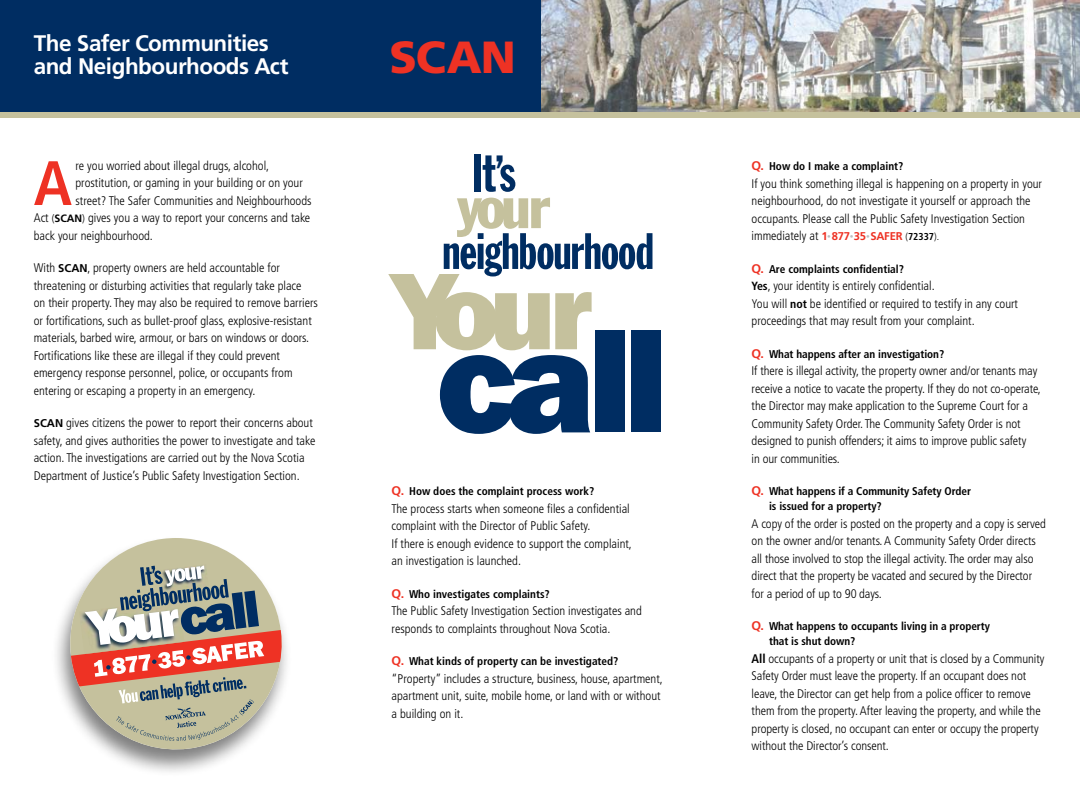
<style>
.page{position:relative;width:1080px;height:810px;background:#fff}
.page>*{position:absolute;margin:0;border:0;box-sizing:border-box;transform-origin:0 0}
.t1{font:800 148.5px "Franklin Gothic";color:#002d62}
.t2{font:800 109.62px "Franklin Gothic";color:#c5c19d}
.t3{font:700 condensed 62.62px "Frutiger";color:#ee3224}
.t4{font:condensed 59.38px "Franklin Gothic";color:#c5c19d}
.t5{font:52.5px "Franklin Gothic Extra Cond";color:#002d62}
.t6{font:50.25px "Franklin Gothic Extra Cond";letter-spacing:-.015em;color:#002d62}
.t7{font:900 45px "Frutiger";color:#ee3224}
.t8{font:700 22.5px/22.5px "Frutiger";letter-spacing:-.02em;color:#fff}
.t9{font:300 condensed 12.5px/17.5px "Frutiger";color:#000}
.t10{font:700 condensed 11.25px/15px "Frutiger";letter-spacing:-.005em;color:#000}
.s1{font-size:10.62px}
.s2{font-weight:700;font-stretch:normal;font-size:10.62px}
.s3{font-weight:700;font-stretch:normal;font-size:11.25px}
.s4{font-size:45.75px}
.s5{font-stretch:normal;font-size:12.5px;color:#ee3224}
.s6{font-weight:700;font-stretch:normal;font-size:11.25px;color:#ee3224}
.s7{font-weight:700;font-stretch:normal;font-size:7.5px;color:#bcbdc0}
.s8{font-size:10px}
.s9{font-weight:700;font-size:10px}
.s10{font-weight:700;font-size:11.88px}
.s11{font-weight:700}
</style>
<div class="page">
<img style="left:540px;top:0;width:540px;height:112px">
<div style="left:0;top:0;width:540px;height:115px;background:#002d62"></div>
<div style="left:0;top:112px;width:1080px;height:6px;background:#c5c19d"></div>
<div style="left:50px;top:535px;width:241px;height:241px;background:#000;opacity:.5"></div>
<svg style="left:64px;top:535px;width:224px;height:3px"></svg>
<svg style="left:64px;top:538px;width:224px;height:218px"></svg>
<img style="left:161px;top:564px;width:48px;height:2px">
<svg style="left:64px;top:566px;width:224px;height:175px"></svg>
<h3 class="t8" style="left:34px;top:32px;width:256px">The Safer Communities and Neighbourhoods Act</h3>
<h3 class="t7" style="left:390px;top:30px;width:128px">SCAN</h3>
<h3 class="t3" style="left:34px;top:146px;width:40px">A</h3>
<p class="t9" style="left:75px;top:157px;width:195px">re you worried about illegal drugs, alcohol,</p>
<p class="t9" style="left:75px;top:175px;width:229px">prostitution, or gaming in your building or on your</p>
<p class="t9" style="left:75px;top:192px;width:238px">street? The Safer Communities and Neighbourhoods</p>
<p class="t9" style="left:34px;top:210px;width:278px">Act <span class="s1">(</span><span class="s2">SCAN</span><span class="s1">)</span> gives you a way to report your concerns and take</p>
<p class="t9" style="left:34px;top:227px;width:121px">back your neighbourhood.</p>
<p class="t9" style="left:34px;top:260px;width:286px">With <span class="s3">SCAN</span>, property owners are held accountable for threatening or disturbing activities that regularly take place<br>on their property. They may also be required to remove barriers or fortifications, such as bullet-proof glass, explosive-resistant materials, barbed wire, armour, or bars on windows or doors.<br>Fortifications like these are illegal if they could prevent emergency response personnel, police, or occupants from entering or escaping a property in an emergency.</p>
<p class="t9" style="left:34px;top:415px;width:283px"><span class="s3">SCAN</span> gives citizens the power to report their concerns about safety, and gives authorities the power to investigate and take action. The investigations are carried out by the Nova Scotia Department of Justice’s Public Safety Investigation Section.</p>
<h3 class="t5" style="left:472px;top:145px;width:45px">It<span class="s4">’</span>s</h3>
<h3 class="t4" style="left:457px;top:171px;width:94px">your</h3>
<h2 class="t2" style="left:388px;top:247px;width:206px">Your</h2>
<h3 class="t6" style="left:442px;top:224px;width:213px">neighbourhood</h3>
<h1 class="t1" style="left:437px;top:294px;width:233px">call</h1>
<p class="t10" style="left:392px;top:484px;width:204px"><span class="s5">Q.</span> How does the complaint process work?</p>
<p class="t9" style="left:392px;top:500px;width:242px">The process starts when someone files a confidential complaint with the Director of Public Safety.<br>If there is enough evidence to support the complaint, an investigation is launched.</p>
<p class="t10" style="left:392px;top:586px;width:160px"><span class="s5">Q.</span> Who investigates complaints?</p>
<p class="t9" style="left:392px;top:602px;width:252px">The Public Safety Investigation Section investigates and responds to complaints throughout Nova Scotia.</p>
<p class="t10" style="left:392px;top:654px;width:228px"><span class="s5">Q.</span> What kinds of property can be investigated?</p>
<p class="t9" style="left:392px;top:670px;width:273px">“Property” includes a structure, business, house, apartment, apartment unit, suite, mobile home, or land with or without a building on it.</p>
<p class="t10" style="left:752px;top:159px;width:153px"><span class="s5">Q.</span> How do I make a complaint?</p>
<p class="t9" style="left:752px;top:175px;width:292px">If you think something illegal is happening on a property in your neighbourhood, do not investigate it yourself or approach the occupants. Please call the Public Safety Investigation Section immediately at <span class="s6">1</span><span class="s7">•</span><span class="s6">877</span><span class="s7">•</span><span class="s6">35</span><span class="s7">•</span><span class="s6">SAFER</span> <span class="s8">(</span><span class="s9">72337</span><span class="s8">).</span></p>
<p class="t10" style="left:752px;top:261px;width:154px"><span class="s5">Q.</span> Are complaints confidential?</p>
<p class="t9" style="left:752px;top:277px;width:268px"><span class="s10">Yes</span>, your identity is entirely confidential.<br>You will <span class="s10">not</span> be identified or required to testify in any court proceedings that may result from your complaint.</p>
<p class="t10" style="left:752px;top:346px;width:194px"><span class="s5">Q.</span> What happens after an investigation?</p>
<p class="t9" style="left:752px;top:362px;width:291px">If there is illegal activity, the property owner and/or tenants may receive a notice to vacate the property. If they do not co-operate, the Director may make application to the Supreme Court for a Community Safety Order. The Community Safety Order is not designed to punish offenders; it aims to improve public safety<br>in our communities.</p>
<p class="t10" style="left:769px;top:484px;width:203px;text-indent:-17px"><span class="s5">Q.</span> What happens if a Community Safety Order is issued for a property?</p>
<p class="t9" style="left:752px;top:515px;width:296px">A copy of the order is posted on the property and a copy is served on the owner and/or tenants. A Community Safety Order directs all those involved to stop the illegal activity. The order may also direct that the property be vacated and secured by the Director for a period of up to 90 days.</p>
<p class="t10" style="left:769px;top:619px;width:222px;text-indent:-18px"><span class="s5">Q.</span> What happens to occupants living in a property that is shut down?</p>
<p class="t9" style="left:752px;top:650px;width:294px"><span class="s11">All</span> occupants of a property or unit that is closed by a Community Safety Order must leave the property. If an occupant does not leave, the Director can get help from a police officer to remove them from the property. After leaving the property, and while the property is closed, no occupant can enter or occupy the property without the Director’s consent.</p>
</div>
